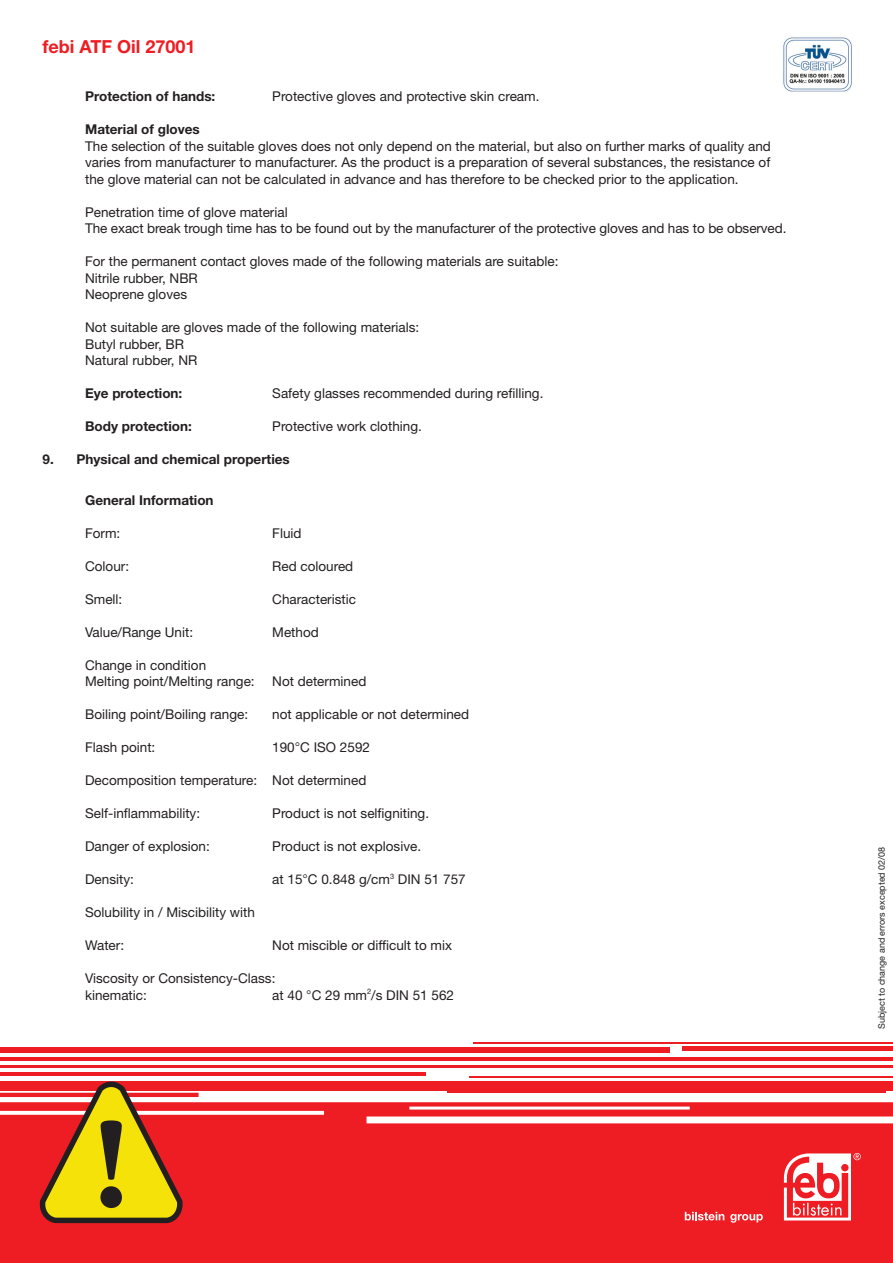
<style>
.page{position:relative;width:893px;height:1263px;background:#fff}
.page>*{position:absolute;margin:0;border:0;box-sizing:border-box;transform-origin:0 0}
.t1{font:700 18px "Helvetica Neue";color:#ee1d23}
.t2{font:13.5px/16.5px "Helvetica Neue";color:#231f20}
.t3{font:700 13.5px "Helvetica Neue";color:#231f20}
.t4{font:9px "Helvetica Neue";color:#231f20}
</style>
<div class="page">
<div style="left:0;top:1102px;width:892px;height:161px;background:#ee1d23"></div>
<div style="left:0;top:1081px;width:892px;height:10px;background:#ee1d23"></div>
<hr style="left:0;top:1065px;width:892px;height:2px;background:#ee1d23">
<hr style="left:0;top:1058px;width:892px;height:3px;background:#ee1d23">
<div style="left:0;top:1047px;width:669px;height:6px;background:#ee1d23"></div>
<hr style="left:0;top:1072px;width:426px;height:3px;background:#ee1d23">
<hr style="left:473px;top:1042px;width:419px;height:2px;background:#ee1d23">
<hr style="left:470px;top:1076px;width:422px;height:2px;background:#ee1d23">
<hr style="left:446px;top:1089px;width:439px;height:4px;background:#ee1d23">
<hr style="left:682px;top:1046px;width:210px;height:4px;background:#ee1d23">
<hr style="left:0;top:1093px;width:198px;height:4px;background:#ee1d23">
<svg style="left:783px;top:1153px;width:77px;height:68px"></svg>
<svg style="left:684px;top:1212px;width:40px;height:8px"></svg>
<svg style="left:730px;top:1214px;width:32px;height:9px"></svg>
<img style="left:783px;top:37px;width:69px;height:55px">
<svg style="left:38px;top:1083px;width:147px;height:144px"></svg>
<h1 class="t1" style="left:43px;top:40px;width:154px">febi ATF Oil 27001</h1>
<p class="t3" style="left:85px;top:92px;width:132px">Protection of hands:</p>
<p class="t2" style="left:272px;top:89px;width:269px">Protective gloves and protective skin cream.</p>
<p class="t3" style="left:85px;top:125px;width:116px">Material of gloves</p>
<p class="t2" style="left:85px;top:139px;width:687px;text-align:justify">The selection of the suitable gloves does not only depend on the material, but also on further marks of quality and varies from manufacturer to manufacturer. As the product is a preparation of several substances, the resistance of the glove material can not be calculated in advance and has therefore to be checked prior to the application.</p>
<p class="t2" style="left:85px;top:205px;width:702px">Penetration time of glove material<br>The exact break trough time has to be found out by the manufacturer of the protective gloves and has to be observed.</p>
<p class="t2" style="left:85px;top:254px;width:475px">For the permanent contact gloves made of the following materials are suitable:<br>Nitrile rubber, NBR<br>Neoprene gloves</p>
<p class="t2" style="left:85px;top:320px;width:336px">Not suitable are gloves made of the following materials:<br>Butyl rubber, BR<br>Natural rubber, NR</p>
<p class="t3" style="left:85px;top:389px;width:99px">Eye protection:</p>
<p class="t2" style="left:272px;top:386px;width:273px">Safety glasses recommended during refilling.</p>
<p class="t3" style="left:85px;top:422px;width:108px">Body protection:</p>
<p class="t2" style="left:272px;top:419px;width:151px">Protective work clothing.</p>
<p class="t3" style="left:43px;top:455px;width:249px">9. Physical and chemical properties</p>
<p class="t3" style="left:85px;top:495px;width:130px">General Information</p>
<p class="t2" style="left:85px;top:526px;width:37px">Form:</p>
<p class="t2" style="left:272px;top:526px;width:31px">Fluid</p>
<p class="t2" style="left:85px;top:559px;width:45px">Colour:</p>
<p class="t2" style="left:272px;top:559px;width:83px">Red coloured</p>
<p class="t2" style="left:85px;top:592px;width:39px">Smell:</p>
<p class="t2" style="left:272px;top:592px;width:85px">Characteristic</p>
<p class="t2" style="left:85px;top:625px;width:110px">Value/Range Unit:</p>
<p class="t2" style="left:272px;top:625px;width:48px">Method</p>
<p class="t2" style="left:85px;top:658px;width:171px">Change in condition<br>Melting point/Melting range:</p>
<p class="t2" style="left:272px;top:674px;width:96px">Not determined</p>
<p class="t2" style="left:85px;top:707px;width:164px">Boiling point/Boiling range:</p>
<p class="t2" style="left:272px;top:707px;width:198px">not applicable or not determined</p>
<p class="t2" style="left:85px;top:740px;width:72px">Flash point:</p>
<p class="t2" style="left:272px;top:740px;width:99px">190 C ISO 2592</p>
<p class="t2" style="left:85px;top:773px;width:283px">Decomposition temperature: Not determined</p>
<p class="t2" style="left:85px;top:806px;width:117px">Self-inflammability:</p>
<p class="t2" style="left:272px;top:806px;width:158px">Product is not selfigniting.</p>
<p class="t2" style="left:85px;top:839px;width:126px">Danger of explosion:</p>
<p class="t2" style="left:272px;top:839px;width:150px">Product is not explosive.</p>
<p class="t2" style="left:85px;top:872px;width:50px">Density:</p>
<p class="t2" style="left:272px;top:872px;width:195px">at 15 C 0.848 g/cm<sup>3</sup> DIN 51 757</p>
<p class="t2" style="left:85px;top:905px;width:171px">Solubility in / Miscibility with</p>
<p class="t2" style="left:85px;top:938px;width:41px">Water:</p>
<p class="t2" style="left:272px;top:938px;width:181px">Not miscible or difficult to mix</p>
<p class="t2" style="left:85px;top:971px;width:192px">Viscosity or Consistency-Class: kinematic:</p>
<p class="t2" style="left:272px;top:988px;width:183px">at 40 C 29 mm<sup>2</sup>/s DIN 51 562</p>
<p class="t4" style="left:878px;top:1029px;width:184px;rotate:-90deg">Subject to change and errors excepted 02/08</p>
</div>
